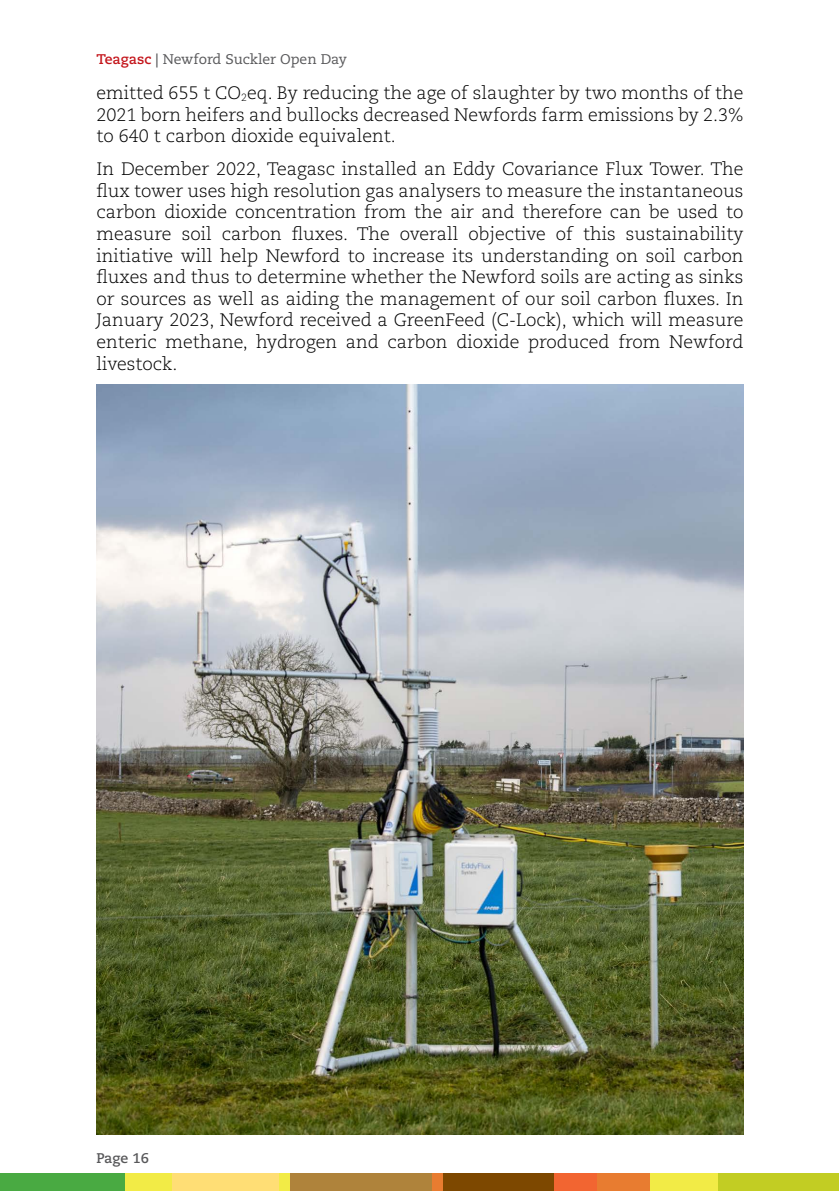
<style>
.page{position:relative;width:840px;height:1191px;background:#fff}
.page>*{position:absolute;margin:0;border:0;box-sizing:border-box;transform-origin:0 0}
.body_text__P{font:300 18px/21.6px "Caecilia LT Std";color:#000;text-align:justify}
.t1{font:14px "Caecilia LT Std";color:#58585a}
.t2{font:700 14px "Caecilia LT Std";letter-spacing:-.005em;color:#58585a}
.s1{font-weight:700;color:#c4161c}
.s2{font-weight:700}
</style>
<div class="page">
<div style="left:0;top:1173px;width:126px;height:18px;background:#49aa42"></div>
<div style="left:172px;top:1173px;width:107px;height:18px;background:#ffde75"></div>
<div style="left:125px;top:1173px;width:47px;height:18px;background:#f2eb46"></div>
<div style="left:289px;top:1173px;width:144px;height:18px;background:#af833b"></div>
<div style="left:279px;top:1173px;width:10px;height:18px;background:#f2eb46"></div>
<div style="left:442px;top:1173px;width:111px;height:18px;background:#7d4800"></div>
<div style="left:432px;top:1173px;width:10px;height:18px;background:#e87c30"></div>
<div style="left:596px;top:1173px;width:53px;height:18px;background:#e87c30"></div>
<div style="left:553px;top:1173px;width:43px;height:18px;background:#f26531"></div>
<div style="left:717px;top:1173px;width:121px;height:18px;background:#c2cd23"></div>
<div style="left:649px;top:1173px;width:68px;height:18px;background:#f2eb46"></div>
<img style="left:96px;top:384px;width:647px;height:750px">
<p class="t1" style="left:96px;top:51px;width:252px"><span class="s1">Teagasc</span> <span class="s2">|</span> Newford Suckler Open Day</p>
<p class="body_text__P" style="left:96px;top:82px;width:648px">emitted 655 t CO<sub>2</sub>eq. By reducing the age of slaughter by two months of the 2021 born heifers and bullocks decreased Newfords farm emissions by 2.3% to 640 t carbon dioxide equivalent.</p>
<p class="body_text__P" style="left:96px;top:158px;width:648px">In December 2022, Teagasc installed an Eddy Covariance Flux Tower. The flux tower uses high resolution gas analysers to measure the instantaneous carbon dioxide concentration from the air and therefore can be used to measure soil carbon fluxes. The overall objective of this sustainability initiative will help Newford to increase its understanding on soil carbon fluxes and thus to determine whether the Newford soils are acting as sinks or sources as well as aiding the management of our soil carbon fluxes. In January 2023, Newford received a GreenFeed (C-Lock), which will measure enteric methane, hydrogen and carbon dioxide produced from Newford livestock.</p>
<p class="t2" style="left:96px;top:1149px;width:54px">Page 16</p>
</div>
